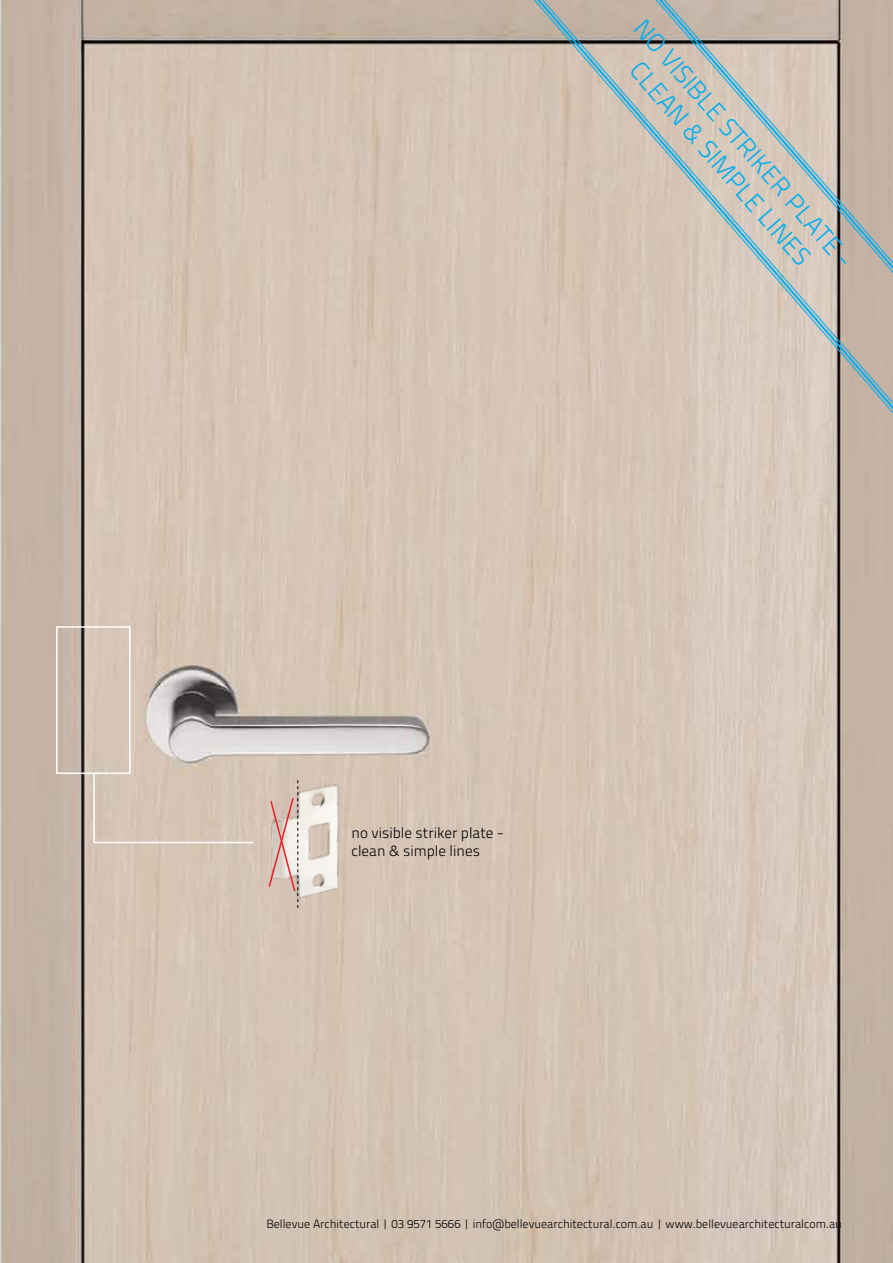
<style>
.page{position:relative;width:893px;height:1263px;background:#fff}
.page>*{position:absolute;margin:0;border:0;box-sizing:border-box;transform-origin:0 0}
.t1{font:25.5px/30.6px "Titillium Text 25 L 250 wt";color:#00aeef;text-align:center}
.t2{font:15px/18px "Titillium Text 25 L 250 wt";color:#000}
.t3{font:12px "Titillium Text 25 L 250 wt";color:#000}
</style>
<div class="page">
<img style="left:0;top:0;width:893px;height:1263px">
<div style="left:56px;top:626px;width:75px;height:148px;border:2px solid #fff"></div>
<hr style="left:95px;top:842px;width:158px;height:1px;background:#fff">
<hr style="left:93px;top:774px;width:2px;height:69px;background:#fff">
<img style="left:266px;top:780px;width:79px;height:123px">
<svg style="left:267px;top:780px;width:31px;height:128px;background:#d8bdb3"></svg>
<svg style="left:482px;top:0;width:411px;height:432px;background:#d1c0b3"></svg>
<svg style="left:487px;top:0;width:406px;height:426px;background:#cabeb3"></svg>
<h1 class="t1" style="left:652px;top:12px;width:320px;rotate:49deg">NO VISIBLE STRIKER PLATE -<br>CLEAN &amp; SIMPLE LINES</h1>
<p class="t2" style="left:351px;top:823px;width:154px">no visible striker plate - clean &amp; simple lines</p>
<p class="t3" style="left:266px;top:1215px;width:577px">Bellevue Architectural | 03 9571 5666 | info@bellevuearchitectural.com.au | www.bellevuearchitecturalcom.au</p>
</div>
